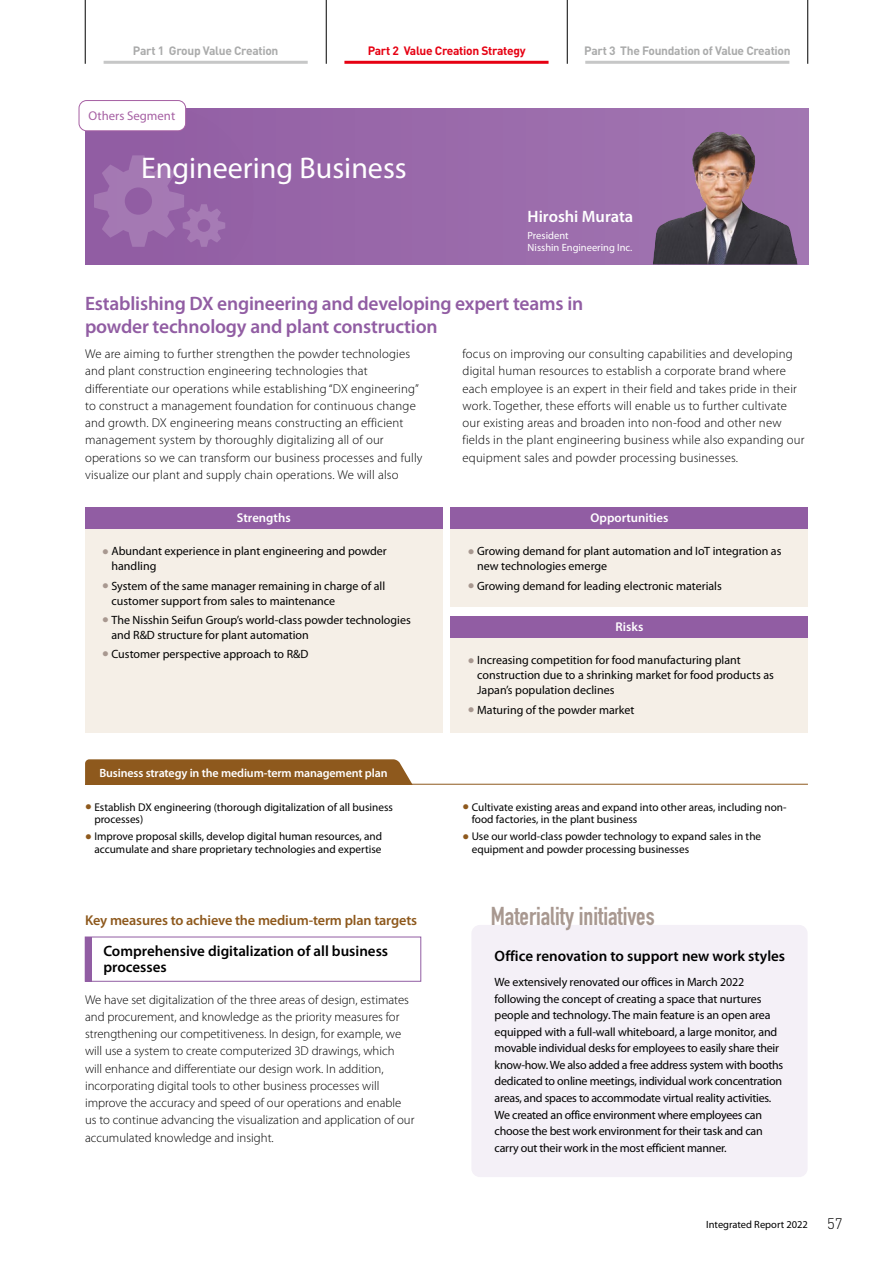
<style>
.page{position:relative;width:893px;height:1263px;background:#fff}
.page>*{position:absolute;margin:0;border:0;box-sizing:border-box;transform-origin:0 0}
.t1{font:30px "Myriad Pro";color:#fff}
.t2{font:700 25.5px "DIN Condensed";color:#a89890}
.t3{font:600 19.5px/22.5px "Myriad Pro";letter-spacing:-.01em;color:#915da3}
.t4{font:600 16.5px "Myriad Pro";color:#fff}
.t5{font:600 15px/16.5px "Myriad Pro";color:#000}
.t6{font:300 15px "DIN";color:#000}
.t7{font:600 14.25px "Myriad Pro";letter-spacing:-.01em;color:#8e591d}
.t8{font:300 12.75px/17.2px "Myriad Pro";letter-spacing:.015em;color:#000}
.t9{font:600 12.75px "Myriad Pro";color:#fff}
.t10{font:12.75px "Myriad Pro";color:#a660a3}
.t11{font:12px/16.5px "Myriad Pro";letter-spacing:-.01em;color:#000}
.t12{font:700 12px "DIN";letter-spacing:-.025em;color:#aaabab}
.t13{font:600 12px "Myriad Pro";letter-spacing:-.01em;color:#fff}
.t14{font:700 12px "DIN";letter-spacing:-.025em;color:#e60012}
.t15{font:11.25px/12.8px "Myriad Pro";color:#000}
.t16{font:10.5px/12px "Myriad Pro";color:#fff}
.t17{font:10.5px "Myriad Pro";color:#000}
.s1{font-size:24px;color:#a89890}
.s2{font-size:24px;color:#8e591d}
</style>
<div class="page">
<hr style="left:807px;top:0;width:1px;height:64px;background:#000">
<hr style="left:567px;top:0;width:1px;height:64px;background:#000">
<hr style="left:326px;top:0;width:1px;height:64px;background:#000">
<hr style="left:85px;top:0;width:1px;height:64px;background:#000">
<hr style="left:104px;top:61px;width:204px;height:3px;background:#c6c7c7">
<hr style="left:585px;top:61px;width:204px;height:3px;background:#c6c7c7">
<hr style="left:344px;top:61px;width:205px;height:3px;background:#e60012">
<div style="left:86px;top:108px;width:723px;height:156px;background:#9a6aaa"></div>
<svg style="left:95px;top:110px;width:130px;height:154px"></svg>
<div style="left:79px;top:101px;width:107px;height:30px;background:#fff;border-radius:8px"></div>
<div style="left:79px;top:100px;width:107px;height:31px;border:1px solid #a660a3;border-radius:8px"></div>
<img style="left:653px;top:132px;width:144px;height:132px">
<div style="left:471px;top:925px;width:337px;height:252px;background:#f4f0f7;border-radius:9px"></div>
<div style="left:85px;top:937px;width:6px;height:44px;background:#915da3"></div>
<div style="left:451px;top:528px;width:357px;height:79px;background:#f5efe7"></div>
<div style="left:85px;top:528px;width:357px;height:204px;background:#f5efe7"></div>
<div style="left:85px;top:507px;width:357px;height:21px;background:#915da3"></div>
<div style="left:451px;top:507px;width:357px;height:21px;background:#915da3"></div>
<div style="left:451px;top:637px;width:357px;height:95px;background:#f5efe7"></div>
<div style="left:451px;top:616px;width:357px;height:21px;background:#915da3"></div>
<svg style="left:85px;top:759px;width:335px;height:25px;background:#94622a"></svg>
<hr style="left:85px;top:784px;width:723px;height:1px;background:#8e591d">
<p class="t12" style="left:133px;top:43px;width:147px">Part 1 Group Value Creation</p>
<p class="t14" style="left:368px;top:43px;width:160px">Part 2 Value Creation Strategy</p>
<p class="t12" style="left:584px;top:43px;width:208px">Part 3 The Foundation of Value Creation</p>
<p class="t10" style="left:89px;top:107px;width:88px">Others Segment</p>
<h1 class="t1" style="left:141px;top:149px;width:267px">Engineering Business</h1>
<p class="t4" style="left:528px;top:206px;width:107px">Hiroshi Murata</p>
<p class="t16" style="left:528px;top:229px;width:106px">President<br>Nisshin Engineering Inc.</p>
<h3 class="t3" style="left:85px;top:292px;width:500px">Establishing DX engineering and developing expert teams in powder technology and plant construction</h3>
<p class="t8" style="left:85px;top:345px;width:339px">We are aiming to further strengthen the powder technologies and plant construction engineering technologies that differentiate our operations while establishing “DX engineering” to construct a management foundation for continuous change and growth. DX engineering means constructing an efficient management system by thoroughly digitalizing all of our operations so we can transform our business processes and fully visualize our plant and supply chain operations. We will also</p>
<p class="t8" style="left:463px;top:345px;width:344px">focus on improving our consulting capabilities and developing digital human resources to establish a corporate brand where each employee is an expert in their field and takes pride in their work. Together, these efforts will enable us to further cultivate our existing areas and broaden into non-food and other new fields in the plant engineering business while also expanding our equipment sales and powder processing businesses.</p>
<p class="t9" style="left:237px;top:509px;width:55px">Strengths</p>
<p class="t9" style="left:590px;top:509px;width:79px">Opportunities</p>
<p class="t11" style="left:111px;top:544px;width:277px;line-height:15px;text-indent:-9px"><span class="s1">•</span> Abundant experience in plant engineering and powder handling</p>
<p class="t11" style="left:111px;top:578px;width:275px;line-height:15px;text-indent:-9px"><span class="s1">•</span> System of the same manager remaining in charge of all customer support from sales to maintenance</p>
<p class="t11" style="left:111px;top:612px;width:301px;line-height:15px;text-indent:-9px"><span class="s1">•</span> The Nisshin Seifun Group’s world-class powder technologies and R&amp;D structure for plant automation</p>
<p class="t11" style="left:102px;top:646px;width:208px"><span class="s1">•</span> Customer perspective approach to R&amp;D</p>
<p class="t13" style="left:99px;top:765px;width:290px">Business strategy in the medium-term management plan</p>
<p class="t15" style="left:94px;top:800px;width:300px;text-indent:-9px"><span class="s2">•</span> Establish DX engineering (thorough digitalization of all business processes)</p>
<p class="t15" style="left:85px;top:830px;width:299px;text-align:right"><span class="s2">•</span> Improve proposal skills, develop digital human resources, and accumulate and share proprietary technologies and expertise</p>
<p class="t7" style="left:85px;top:911px;width:334px">Key measures to achieve the medium-term plan targets</p>
<p class="t5" style="left:103px;top:942px;width:286px">Comprehensive digitalization of all business processes</p>
<p class="t8" style="left:85px;top:991px;width:331px">We have set digitalization of the three areas of design, estimates and procurement, and knowledge as the priority measures for strengthening our competitiveness. In design, for example, we will use a system to create computerized 3D drawings, which will enhance and differentiate our design work. In addition, incorporating digital tools to other business processes will improve the accuracy and speed of our operations and enable us to continue advancing the visualization and application of our accumulated knowledge and insight.</p>
<p class="t11" style="left:477px;top:544px;width:306px;line-height:15px;text-indent:-9px"><span class="s1">•</span> Growing demand for plant automation and IoT integration as new technologies emerge</p>
<p class="t11" style="left:468px;top:577px;width:255px"><span class="s1">•</span> Growing demand for leading electronic materials</p>
<p class="t9" style="left:616px;top:618px;width:29px">Risks</p>
<p class="t11" style="left:477px;top:653px;width:298px;line-height:15px;text-indent:-9px"><span class="s1">•</span> Increasing competition for food manufacturing plant construction due to a shrinking market for food products as<br>Japan’s population declines</p>
<p class="t11" style="left:468px;top:701px;width:168px"><span class="s1">•</span> Maturing of the powder market</p>
<p class="t15" style="left:472px;top:800px;width:316px;text-indent:-9px"><span class="s2">•</span> Cultivate existing areas and expand into other areas, including non&shy;food factories, in the plant business</p>
<p class="t15" style="left:472px;top:830px;width:291px;text-indent:-9px"><span class="s2">•</span> Use our world-class powder technology to expand sales in the equipment and powder processing businesses</p>
<h2 class="t2" style="left:491px;top:899px;width:165px">Materiality initiatives</h2>
<p class="t5" style="left:495px;top:947px;width:292px">Office renovation to support new work styles</p>
<p class="t11" style="left:495px;top:974px;width:290px">We extensively renovated our offices in March 2022 following the concept of creating a space that nurtures people and technology. The main feature is an open area equipped with a full-wall whiteboard, a large monitor, and movable individual desks for employees to easily share their know-how. We also added a free address system with booths dedicated to online meetings, individual work concentration areas, and spaces to accommodate virtual reality activities.<br>We created an office environment where employees can choose the best work environment for their task and can carry out their work in the most efficient manner.</p>
<p class="t17" style="left:706px;top:1218px;width:103px">Integrated Report 2022</p>
<p class="t6" style="left:827px;top:1214px;width:17px">57</p>
</div>
